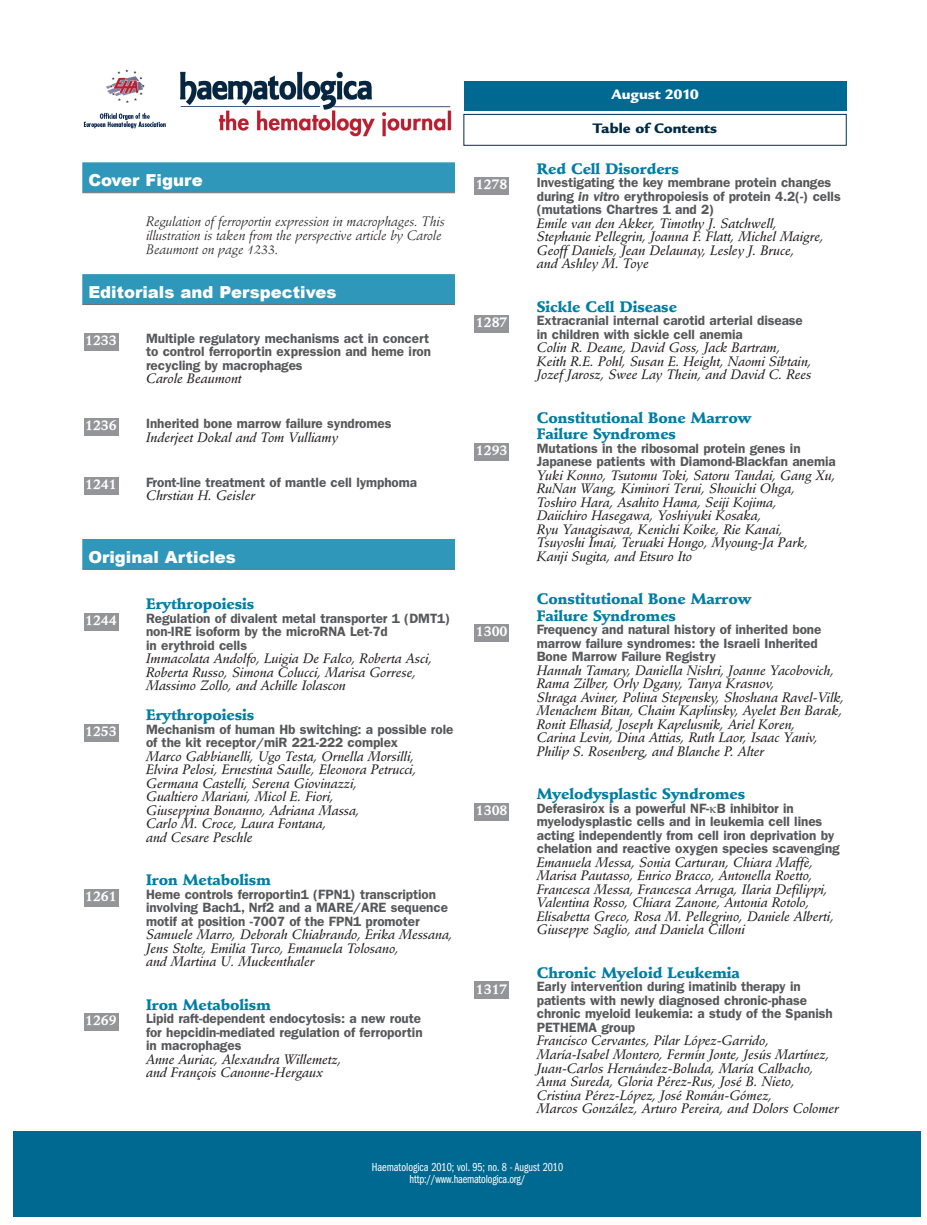
<style>
.page{position:relative;width:927px;height:1225px;background:#fff}
.page>*{position:absolute;margin:0;border:0;box-sizing:border-box;transform-origin:0 0}
.t1{font:900 16.5px "Arial";color:#fff}
.t2{font:900 15px/16.5px "Stempel Schneidler";letter-spacing:-.005em;color:#007ea4}
.t3{font:900 15px "Legacy Sans";color:#002b44}
.t4{font:900 15px "Legacy Sans";color:#fff}
.t5{font:italic 13.5px/13.5px "Stempel Schneidler Med";letter-spacing:-.005em;color:#231f20}
.t6{font:600 13.5px/13.5px "Franklin Gothic";letter-spacing:-.005em;color:#57585a}
.t7{font:italic 13.5px/13.5px "Stempel Schneidler";letter-spacing:-.005em;color:#231f20}
.t8{font:700 13.5px "Stempel Schneidler";letter-spacing:-.005em;color:#fff}
.t9{font:12px/12px "Franklin Gothic Book Cmpr";color:#fff;text-align:center}
.s1{font-style:italic}
</style>
<div class="page">
<div style="left:82px;top:162px;width:373px;height:30px;background:#2f97b9"></div>
<hr style="left:82px;top:192px;width:373px;height:1px;background:#6c6d70">
<div style="left:82px;top:274px;width:373px;height:30px;background:#2f97b9"></div>
<hr style="left:82px;top:304px;width:373px;height:1px;background:#6c6d70">
<div style="left:82px;top:539px;width:373px;height:30px;background:#2f97b9"></div>
<hr style="left:82px;top:569px;width:373px;height:1px;background:#6c6d70">
<div style="left:84px;top:333px;width:34px;height:17px;background:#939598"></div>
<div style="left:84px;top:418px;width:34px;height:18px;background:#939598"></div>
<div style="left:84px;top:477px;width:34px;height:17px;background:#939598"></div>
<div style="left:84px;top:613px;width:34px;height:17px;background:#939598"></div>
<div style="left:84px;top:889px;width:34px;height:17px;background:#939598"></div>
<div style="left:84px;top:724px;width:34px;height:17px;background:#939598"></div>
<div style="left:84px;top:1013px;width:34px;height:17px;background:#939598"></div>
<div style="left:474px;top:177px;width:35px;height:18px;background:#939598"></div>
<div style="left:474px;top:315px;width:35px;height:18px;background:#939598"></div>
<div style="left:474px;top:443px;width:35px;height:17px;background:#939598"></div>
<div style="left:474px;top:624px;width:35px;height:18px;background:#939598"></div>
<div style="left:474px;top:803px;width:35px;height:17px;background:#939598"></div>
<div style="left:474px;top:981px;width:35px;height:18px;background:#939598"></div>
<div style="left:464px;top:114px;width:382px;height:31px;border:1px solid #002d53"></div>
<img style="left:83px;top:69px;width:369px;height:68px">
<div style="left:14px;top:1131px;width:907px;height:85px;background:#006991"></div>
<div style="left:464px;top:81px;width:382px;height:30px;background:#006991"></div>
<p class="t4" style="left:611px;top:89px;width:89px">August 2010</p>
<p class="t1" style="left:88px;top:168px;width:116px">Cover Figure</p>
<p class="t7" style="left:146px;top:216px;width:300px">Regulation of ferroportin expression in macrophages. This illustration is taken from the perspective article by Carole<br>Beaumont on page 1233.</p>
<p class="t1" style="left:88px;top:280px;width:250px">Editorials and Perspectives</p>
<p class="t6" style="left:146px;top:332px;width:286px">Multiple regulatory mechanisms act in concert to control ferroportin expression and heme iron recycling by macrophages</p>
<p class="t5" style="left:146px;top:373px;width:97px">Carole Beaumont</p>
<p class="t6" style="left:146px;top:418px;width:247px">Inherited bone marrow failure syndromes</p>
<p class="t5" style="left:146px;top:432px;width:194px">Inderjeet Dokal and Tom Vulliamy</p>
<p class="t6" style="left:146px;top:476px;width:273px">Front-line treatment of mantle cell lymphoma</p>
<p class="t5" style="left:146px;top:490px;width:111px">Chrstian H. Geisler</p>
<p class="t8" style="left:85px;top:335px;width:33px">1233</p>
<p class="t8" style="left:85px;top:420px;width:33px">1236</p>
<p class="t8" style="left:85px;top:479px;width:33px">1241</p>
<p class="t1" style="left:88px;top:544px;width:149px">Original Articles</p>
<p class="t2" style="left:146px;top:597px;width:110px">Erythropoiesis</p>
<p class="t6" style="left:146px;top:612px;width:306px">Regulation of divalent metal transporter 1 (DMT1) non-IRE isoform by the microRNA Let-7d<br>in erythroid cells</p>
<p class="t5" style="left:146px;top:653px;width:288px">Immacolata Andolfo, Luigia De Falco, Roberta Asci,<br>Roberta Russo, Simona Colucci, Marisa Gorrese,<br>Massimo Zollo, and Achille Iolascon</p>
<p class="t2" style="left:146px;top:708px;width:110px">Erythropoiesis</p>
<p class="t6" style="left:146px;top:723px;width:309px">Mechanism of human Hb switching: a possible role of the kit receptor/miR 221-222 complex</p>
<p class="t5" style="left:146px;top:750px;width:272px">Marco Gabbianelli, Ugo Testa, Ornella Morsilli, Elvira Pelosi, Ernestina Saulle, Eleonora Petrucci, Germana Castelli, Serena Giovinazzi,<br>Gualtiero Mariani, Micol E. Fiori,<br>Giuseppina Bonanno, Adriana Massa,<br>Carlo M. Croce, Laura Fontana,<br>and Cesare Peschle</p>
<p class="t2" style="left:146px;top:873px;width:126px">Iron Metabolism</p>
<p class="t6" style="left:146px;top:888px;width:303px">Heme controls ferroportin1 (FPN1) transcription involving Bach1, Nrf2 and a MARE/ARE sequence motif at position -7007 of the FPN1 promoter</p>
<p class="t5" style="left:146px;top:929px;width:308px">Samuele Marro, Deborah Chiabrando, Erika Messana,<br>Jens Stolte, Emilia Turco, Emanuela Tolosano,<br>and Martina U. Muckenthaler</p>
<p class="t2" style="left:146px;top:997px;width:126px">Iron Metabolism</p>
<p class="t6" style="left:146px;top:1013px;width:278px;text-align:justify">Lipid raft-dependent endocytosis: a new route for hepcidin-mediated regulation of ferroportin in macrophages</p>
<p class="t5" style="left:146px;top:1053px;width:197px">Anne Auriac, Alexandra Willemetz, and François Canonne-Hergaux</p>
<p class="t8" style="left:85px;top:614px;width:33px">1244</p>
<p class="t8" style="left:85px;top:725px;width:33px">1253</p>
<p class="t8" style="left:85px;top:890px;width:33px">1261</p>
<p class="t8" style="left:85px;top:1015px;width:33px">1269</p>
<p class="t8" style="left:476px;top:179px;width:33px">1278</p>
<p class="t8" style="left:476px;top:317px;width:33px">1287</p>
<p class="t8" style="left:476px;top:445px;width:33px">1293</p>
<p class="t8" style="left:476px;top:626px;width:33px">1300</p>
<p class="t8" style="left:476px;top:805px;width:33px">1308</p>
<p class="t8" style="left:476px;top:983px;width:33px">1317</p>
<p class="t3" style="left:593px;top:123px;width:126px">Table of Contents</p>
<p class="t2" style="left:537px;top:162px;width:144px">Red Cell Disorders</p>
<p class="t6" style="left:537px;top:177px;width:305px">Investigating the key membrane protein changes during <span class="s1">in vitro</span> erythropoiesis of protein 4.2(-) cells (mutations Chartres 1 and 2)</p>
<p class="t5" style="left:537px;top:218px;width:289px">Emile van den Akker, Timothy J. Satchwell, Stephanie Pellegrin, Joanna F. Flatt, Michel Maigre, Geoff Daniels, Jean Delaunay, Lesley J. Bruce,<br>and Ashley M. Toye</p>
<p class="t2" style="left:537px;top:300px;width:142px">Sickle Cell Disease</p>
<p class="t6" style="left:537px;top:315px;width:268px">Extracranial internal carotid arterial disease in children with sickle cell anemia</p>
<p class="t5" style="left:537px;top:342px;width:276px">Colin R. Deane, David Goss, Jack Bartram,<br>Keith R.E. Pohl, Susan E. Height, Naomi Sibtain,<br>Jozef Jarosz, Swee Lay Thein, and David C. Rees</p>
<p class="t2" style="left:537px;top:411px;width:216px">Constitutional Bone Marrow<br>Failure Syndromes</p>
<p class="t6" style="left:537px;top:442px;width:300px">Mutations in the ribosomal protein genes in<br>Japanese patients with Diamond-Blackfan anemia</p>
<p class="t5" style="left:537px;top:470px;width:300px">Yuki Konno, Tsutomu Toki, Satoru Tandai, Gang Xu, RuNan Wang, Kiminori Terui, Shouichi Ohga, Toshiro Hara, Asahito Hama, Seiji Kojima,<br>Daiichiro Hasegawa, Yoshiyuki Kosaka,<br>Ryu Yanagisawa, Kenichi Koike, Rie Kanai,<br>Tsuyoshi Imai, Teruaki Hongo, Myoung-Ja Park, Kanji Sugita, and Etsuro Ito</p>
<p class="t2" style="left:537px;top:592px;width:216px">Constitutional Bone Marrow<br>Failure Syndromes</p>
<p class="t6" style="left:537px;top:624px;width:286px">Frequency and natural history of inherited bone marrow failure syndromes: the Israeli Inherited<br>Bone Marrow Failure Registry</p>
<p class="t5" style="left:537px;top:665px;width:309px">Hannah Tamary, Daniella Nishri, Joanne Yacobovich, Rama Zilber, Orly Dgany, Tanya Krasnov,<br>Shraga Aviner, Polina Stepensky, Shoshana Ravel-Vilk, Menachem Bitan, Chaim Kaplinsky, Ayelet Ben Barak, Ronit Elhasid, Joseph Kapelusnik, Ariel Koren,<br>Carina Levin, Dina Attias, Ruth Laor, Isaac Yaniv, Philip S. Rosenberg, and Blanche P. Alter</p>
<p class="t2" style="left:537px;top:787px;width:210px">Myelodysplastic Syndromes</p>
<p class="t6" style="left:537px;top:802px;width:304px">Deferasirox is a powerful NF- B inhibitor in myelodysplastic cells and in leukemia cell lines acting independently from cell iron deprivation by chelation and reactive oxygen species scavenging</p>
<p class="t5" style="left:537px;top:857px;width:299px">Emanuela Messa, Sonia Carturan, Chiara Maffè, Marisa Pautasso, Enrico Bracco, Antonella Roetto, Francesca Messa, Francesca Arruga, Ilaria Defilippi, Valentina Rosso, Chiara Zanone, Antonia Rotolo, Elisabetta Greco, Rosa M. Pellegrino, Daniele Alberti, Giuseppe Saglio, and Daniela Cilloni</p>
<p class="t2" style="left:537px;top:966px;width:204px">Chronic Myeloid Leukemia</p>
<p class="t6" style="left:537px;top:981px;width:297px">Early intervention during imatinib therapy in patients with newly diagnosed chronic-phase chronic myeloid leukemia: a study of the Spanish PETHEMA group</p>
<p class="t5" style="left:537px;top:1035px;width:304px">Francisco Cervantes, Pilar López-Garrido, María-Isabel Montero, Fermín Jonte, Jesús Martínez, Juan-Carlos Hernández-Boluda, María Calbacho, Anna Sureda, Gloria Pérez-Rus, José B. Nieto, Cristina Pérez-López, José Román-Gómez,<br>Marcos González, Arturo Pereira, and Dolors Colomer</p>
<p class="t9" style="left:372px;top:1162px;width:193px">Haematologica 2010; vol. 95; no. 8 - August 2010 http://www.haematologica.org/</p>
</div>
